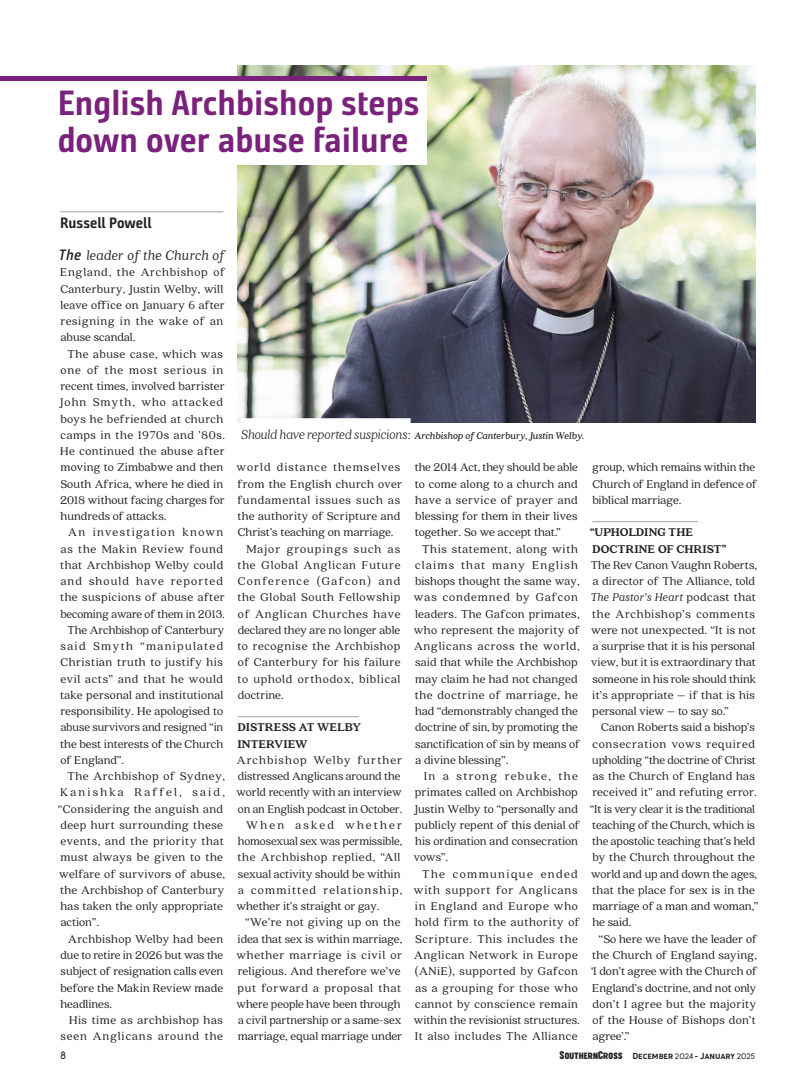
<style>
.page{position:relative;width:798px;height:1081px;background:#fff}
.page>*{position:absolute;margin:0;border:0;box-sizing:border-box;transform-origin:0 0}
.t1{font:700 35px/37.5px "Bunday Sans";color:#7a227b}
.N_body_-first_par{font:italic 15px "Quincy CF";letter-spacing:.015em;color:#222221}
.Byline{font:700 15px "Bunday Sans";color:#222221}
.N_Body{font:12.5px/16.2px "Quincy CF";letter-spacing:.02em;color:#222221}
.N_Body_-noindent{font:12.5px/16.2px "Quincy CF";color:#222221}
.N_Body-2{font:12.5px/16.2px "Quincy CF";color:#222221}
.N_Body-3{font:12.5px/16.2px "Quincy CF";letter-spacing:.045em;color:#222221;text-align:center}
.N_body_-first_par-2{font:12.5px/16.2px "Quincy CF";letter-spacing:.02em;color:#222221}
.N_Body-4{font:12.5px/16.2px "Quincy CF";letter-spacing:-.005em;color:#222221}
.N_Headline_in_copy{font:900 12.5px/16.2px "Quincy CF";color:#222221}
.N_Body-5{font:12.5px/16.2px "Quincy CF";letter-spacing:.05em;color:#222221;text-align:right}
.N_Caption{font:italic 700 10.62px "Quincy CF";letter-spacing:-.005em;color:#222221}
.t2{font:300 10px "Cocogoose";color:#222221}
.t3{font:300 8.25px "Cocogoose Narrow";letter-spacing:-.005em;color:#222221}
.s1{font-family:"Bunday Sans Semi Bold Up It";font-style:normal}
.s2{font-weight:300;font-size:14.38px;color:#fff}
.s3{font-style:italic}
.s4{font-family:"Cocogoose Compressed";font-weight:400;font-size:10.5px}
.s5{font-family:"Cocogoose Compressed";font-weight:400;font-size:10px}
.s6{font-size:7.5px}
</style>
<div class="page">
<img style="left:237px;top:65px;width:518px;height:358px">
<div style="left:241px;top:418px;width:169px;height:11px;background:#fff"></div>
<hr style="left:60px;top:211px;width:163px;height:1px;background:#9c9b9b">
<div style="left:58px;top:81px;width:368px;height:83px;background:#fff"></div>
<hr style="left:237px;top:716px;width:122px;height:1px;background:#b1b1b0">
<hr style="left:592px;top:521px;width:105px;height:1px;background:#b1b1b0">
<div style="left:0;top:76px;width:426px;height:5px;background:#7a227b"></div>
<svg style="left:237px;top:65px;width:189px;height:11px"></svg>
<h1 class="t1" style="left:58px;top:84px;width:363px">English Archbishop steps down over abuse failure</h1>
<p class="Byline" style="left:60px;top:213px;width:93px">Russell Powell</p>
<p class="N_body_-first_par" style="left:59px;top:247px;width:167px"><span class="s1">The</span> leader of the Church of</p>
<p class="N_body_-first_par-2" style="left:60px;top:264px;width:166px">England, the Archbishop of<br>Canterbury, Justin Welby, will leave office on January 6 after resigning in the wake of an abuse scandal.</p>
<p class="N_Body" style="left:59px;top:346px;width:167px;text-indent:8px">The abuse case, which was one of the most serious in recent times, involved barrister<br>John Smyth, who attacked boys he befriended at church camps in the 1970s and ’80s.<br>He continued the abuse after moving to Zimbabwe and then<br>South Africa, where he died in<br>2018 without facing charges for hundreds of attacks.</p>
<p class="N_Body" style="left:60px;top:524px;width:166px;text-align:center">An investigation known as the Makin Review found that Archbishop Welby could and should have reported the suspicions of abuse after becoming aware of them in 2013.</p>
<p class="N_Body" style="left:60px;top:622px;width:165px;text-align:justify;text-indent:7px">The Archbishop of Canterbury said Smyth “manipulated Christian truth to justify his evil acts” and that he would take personal and institutional responsibility. He apologised to abuse survivors and resigned “in the best interests of the Church of England”.</p>
<p class="N_Body" style="left:58px;top:768px;width:168px;text-indent:10px">The Archbishop of Sydney,<br>Kanishka Raffel, said, “Considering the anguish and deep hurt surrounding these events, and the priority that must always be given to the welfare of survivors of abuse, the Archbishop of Canterbury has taken the only appropriate action”.</p>
<p class="N_Body" style="left:60px;top:931px;width:164px;text-align:justify;text-indent:8px">Archbishop Welby had been due to retire in 2026 but was the subject of resignation calls even before the Makin Review made headlines.</p>
<p class="N_Body-5" style="left:61px;top:1012px;width:164px">His time as archbishop has seen Anglicans around the</p>
<p class="N_Caption" style="left:241px;top:429px;width:344px"><span class="s2">Should have reported suspicions:</span> Archbishop of Canterbury, Justin Welby.</p>
<p class="N_Body" style="left:236px;top:459px;width:167px">world distance themselves from the English church over fundamental issues such as the authority of Scripture and<br>Christ’s teaching on marriage.</p>
<p class="N_Body" style="left:237px;top:541px;width:164px;text-align:justify;text-indent:9px">Major groupings such as the Global Anglican Future Conference (Gafcon) and the Global South Fellowship of Anglican Churches have declared they are no longer able to recognise the Archbishop of Canterbury for his failure to uphold orthodox, biblical doctrine.</p>
<p class="N_Headline_in_copy" style="left:237px;top:719px;width:125px">DISTRESS AT WELBY<br>INTERVIEW</p>
<p class="N_Body_-noindent" style="left:236px;top:752px;width:167px">Archbishop Welby further distressed Anglicans around the world recently with an interview on an English podcast in October.</p>
<p class="N_Body_-noindent" style="left:236px;top:817px;width:167px;text-indent:10px">When asked whether homosexual sex was permissible, the Archbishop replied, “All sexual activity should be within a committed relationship, whether it’s straight or gay.</p>
<p class="N_Body_-noindent" style="left:236px;top:914px;width:167px;text-align:center">“We’re not giving up on the idea that sex is within marriage, whether marriage is civil or religious. And therefore we’ve put forward a proposal that where people have been through a civil partnership or a same-sex marriage, equal marriage under</p>
<p class="N_Body_-noindent" style="left:415px;top:459px;width:164px;text-align:justify">the 2014 Act, they should be able to come along to a church and have a service of prayer and blessing for them in their lives together. So we accept that.”</p>
<p class="N_Body" style="left:414px;top:541px;width:167px;text-indent:8px">This statement, along with claims that many English bishops thought the same way, was condemned by Gafcon leaders. The Gafcon primates, who represent the majority of<br>Anglicans across the world, said that while the Archbishop may claim he had not changed the doctrine of marriage, he had “demonstrably changed the doctrine of sin, by promoting the sanctification of sin by means of a divine blessing”.</p>
<p class="N_Body" style="left:414px;top:768px;width:167px;text-indent:10px">In a strong rebuke, the primates called on Archbishop<br>Justin Welby to “personally and publicly repent of this denial of his ordination and consecration vows”.</p>
<p class="N_Body-3" style="left:414px;top:866px;width:167px">The communique ended with support for Anglicans in England and Europe who hold firm to the authority of<br>Scripture. This includes the<br>Anglican Network in Europe (ANiE), supported by Gafcon as a grouping for those who cannot by conscience remain within the revisionist structures.<br>It also includes The Alliance</p>
<p class="N_Body-4" style="left:592px;top:459px;width:166px">group, which remains within the<br>Church of England in defence of biblical marriage.</p>
<p class="N_Headline_in_copy" style="left:589px;top:524px;width:138px">“UPHOLDING THE<br>DOCTRINE OF CHRIST”</p>
<p class="N_Body_-noindent" style="left:590px;top:557px;width:167px">The Rev Canon Vaughn Roberts, a director of The Alliance, told<br><span class="s3">The Pastor’s Heart</span> podcast that the Archbishop’s comments were not unexpected. “It is not a surprise that it is his personal view, but it is extraordinary that someone in his role should think it’s appropriate – if that is his personal view – to say so.”</p>
<p class="N_Body-2" style="left:590px;top:719px;width:170px;text-indent:11px">Canon Roberts said a bishop’s consecration vows required upholding “the doctrine of Christ as the Church of England has received it” and refuting error. “It is very clear it is the traditional teaching of the Church, which is the apostolic teaching that’s held by the Church throughout the world and up and down the ages, that the place for sex is in the marriage of a man and woman,” he said.</p>
<p class="N_Body" style="left:591px;top:931px;width:167px;text-align:justify;text-indent:8px">“So here we have the leader of the Church of England saying, ‘I don’t agree with the Church of England’s doctrine, and not only don’t I agree but the majority of the House of Bishops don’t agree’.”</p>
<p class="t2" style="left:60px;top:1048px;width:7px">8</p>
<p class="t3" style="left:559px;top:1050px;width:197px"><span class="s4">S</span><span class="s5">OUTHERN</span><span class="s4">C</span><span class="s5">ROSS</span> December <span class="s6">2024</span> - January <span class="s6">2025</span></p>
</div>
